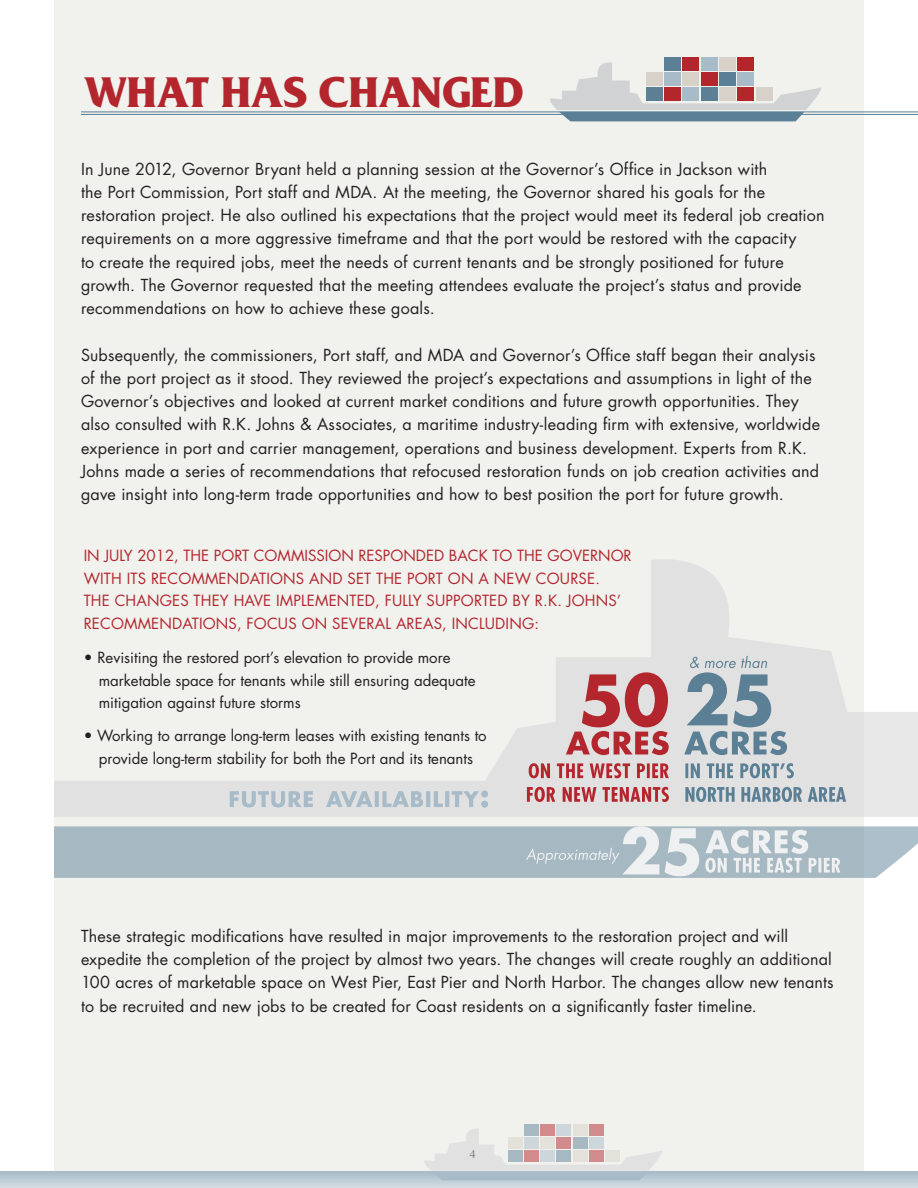
<style>
.page{position:relative;width:918px;height:1188px;background:#fff}
.page>*{position:absolute;margin:0;border:0;box-sizing:border-box;transform-origin:0 0}
.t1{font:700 45px "Fritz";color:#b3262d}
.t2{font:16.2px/23.2px "Futura";letter-spacing:.01em;color:#231f20}
.t3{font:15px/22.5px "Futura";color:#231f20}
.t4{font:15px/22.5px "Futura";letter-spacing:.01em;color:#b3262d}
.t5{font:12px "Adobe Caslon";color:#231f20}
</style>
<div class="page">
<div style="left:54px;top:0;width:810px;height:1188px;background:#f1f1ee"></div>
<svg style="left:549px;top:60px;width:274px;height:61px"></svg>
<div style="left:646px;top:87px;width:16px;height:13px;background:#5b7f95"></div>
<div style="left:664px;top:87px;width:16px;height:13px;background:#b2262c"></div>
<div style="left:683px;top:87px;width:16px;height:13px;background:#a7bbc8"></div>
<div style="left:701px;top:87px;width:16px;height:13px;background:#5b7f95"></div>
<div style="left:719px;top:87px;width:17px;height:13px;background:#d8d1c9"></div>
<div style="left:738px;top:87px;width:16px;height:13px;background:#b2262c"></div>
<div style="left:756px;top:87px;width:16px;height:13px;background:#d8d1c9"></div>
<div style="left:646px;top:72px;width:16px;height:13px;background:#d8d1c9"></div>
<div style="left:664px;top:72px;width:16px;height:13px;background:#a7bbc8"></div>
<div style="left:683px;top:72px;width:16px;height:13px;background:#d8d1c9"></div>
<div style="left:701px;top:72px;width:16px;height:13px;background:#b2262c"></div>
<div style="left:719px;top:72px;width:17px;height:13px;background:#5b7f95"></div>
<div style="left:738px;top:72px;width:16px;height:13px;background:#a7bbc8"></div>
<div style="left:664px;top:57px;width:16px;height:13px;background:#5b7f95"></div>
<div style="left:683px;top:57px;width:16px;height:13px;background:#b2262c"></div>
<div style="left:701px;top:57px;width:16px;height:13px;background:#a7bbc8"></div>
<div style="left:719px;top:57px;width:17px;height:13px;background:#d8d1c9"></div>
<div style="left:738px;top:57px;width:16px;height:13px;background:#b2262c"></div>
<hr style="left:81px;top:112px;width:837px;height:1px;background:#5b7f95">
<hr style="left:81px;top:114px;width:837px;height:1px;background:#5b7f95">
<svg style="left:54px;top:559px;width:864px;height:258px"></svg>
<svg style="left:54px;top:826px;width:864px;height:52px;background:#a9bac3"></svg>
<svg style="left:527px;top:787px;width:142px;height:15px"></svg>
<svg style="left:529px;top:763px;width:140px;height:15px"></svg>
<svg style="left:566px;top:672px;width:103px;height:83px"></svg>
<svg style="left:685px;top:787px;width:161px;height:15px"></svg>
<svg style="left:685px;top:763px;width:109px;height:15px"></svg>
<svg style="left:684px;top:656px;width:103px;height:99px"></svg>
<svg style="left:705px;top:830px;width:135px;height:43px"></svg>
<svg style="left:526px;top:826px;width:173px;height:50px"></svg>
<svg style="left:230px;top:791px;width:258px;height:17px"></svg>
<svg style="left:424px;top:1126px;width:238px;height:44px"></svg>
<div style="left:508px;top:1150px;width:15px;height:12px;background:#a6b8c1"></div>
<div style="left:525px;top:1150px;width:14px;height:12px;background:#d18b8d"></div>
<div style="left:541px;top:1150px;width:14px;height:12px;background:#ccd6db"></div>
<div style="left:557px;top:1150px;width:14px;height:12px;background:#a6b8c1"></div>
<div style="left:573px;top:1150px;width:14px;height:12px;background:#e4e1db"></div>
<div style="left:589px;top:1150px;width:14px;height:12px;background:#d18b8d"></div>
<div style="left:605px;top:1150px;width:14px;height:12px;background:#e4e1db"></div>
<div style="left:508px;top:1137px;width:15px;height:12px;background:#e4e1db"></div>
<div style="left:525px;top:1137px;width:14px;height:12px;background:#ccd6db"></div>
<div style="left:541px;top:1137px;width:14px;height:12px;background:#e4e1db"></div>
<div style="left:557px;top:1137px;width:14px;height:12px;background:#d18b8d"></div>
<div style="left:573px;top:1137px;width:14px;height:12px;background:#a6b8c1"></div>
<div style="left:589px;top:1137px;width:14px;height:12px;background:#ccd6db"></div>
<div style="left:525px;top:1124px;width:14px;height:12px;background:#a6b8c1"></div>
<div style="left:541px;top:1124px;width:14px;height:12px;background:#d18b8d"></div>
<div style="left:557px;top:1124px;width:14px;height:12px;background:#ccd6db"></div>
<div style="left:573px;top:1124px;width:14px;height:12px;background:#e4e1db"></div>
<div style="left:589px;top:1124px;width:14px;height:12px;background:#d18b8d"></div>
<svg style="left:0;top:1171px;width:918px;height:17px;background:#bbcad4"></svg>
<p class="t1" style="left:84px;top:62px;width:441px">WHAT HAS CHANGED</p>
<p class="t2" style="left:81px;top:157px;width:745px">In June 2012, Governor Bryant held a planning session at the Governor’s Office in Jackson with<br>the Port Commission, Port staff and MDA. At the meeting, the Governor shared his goals for the restoration project. He also outlined his expectations that the project would meet its federal job creation requirements on a more aggressive timeframe and that the port would be restored with the capacity<br>to create the required jobs, meet the needs of current tenants and be strongly positioned for future growth. The Governor requested that the meeting attendees evaluate the project’s status and provide recommendations on how to achieve these goals.</p>
<p class="t2" style="left:81px;top:343px;width:741px">Subsequently, the commissioners, Port staff, and MDA and Governor’s Office staff began their analysis of the port project as it stood. They reviewed the project’s expectations and assumptions in light of the Governor’s objectives and looked at current market conditions and future growth opportunities. They also consulted with R.K. Johns &amp; Associates, a maritime industry-leading firm with extensive, worldwide experience in port and carrier management, operations and business development. Experts from R.K.<br>Johns made a series of recommendations that refocused restoration funds on job creation activities and gave insight into long-term trade opportunities and how to best position the port for future growth.</p>
<p class="t4" style="left:84px;top:544px;width:550px">IN JULY 2012, THE PORT COMMISSION RESPONDED BACK TO THE GOVERNOR WITH ITS RECOMMENDATIONS AND SET THE PORT ON A NEW COURSE.<br>THE CHANGES THEY HAVE IMPLEMENTED, FULLY SUPPORTED BY R.K. JOHNS’ RECOMMENDATIONS, FOCUS ON SEVERAL AREAS, INCLUDING:</p>
<p class="t3" style="left:99px;top:646px;width:378px;text-indent:-15px">• Revisiting the restored port’s elevation to provide more marketable space for tenants while still ensuring adequate mitigation against future storms</p>
<p class="t3" style="left:84px;top:724px;width:405px;text-align:center">• Working to arrange long-term leases with existing tenants to provide long-term stability for both the Port and its tenants</p>
<p class="t2" style="left:81px;top:924px;width:754px">These strategic modifications have resulted in major improvements to the restoration project and will expedite the completion of the project by almost two years. The changes will create roughly an additional 100 acres of marketable space on West Pier, East Pier and North Harbor. The changes allow new tenants to be recruited and new jobs to be created for Coast residents on a significantly faster timeline.</p>
<p class="t5" style="left:470px;top:1147px;width:7px">4</p>
</div>
